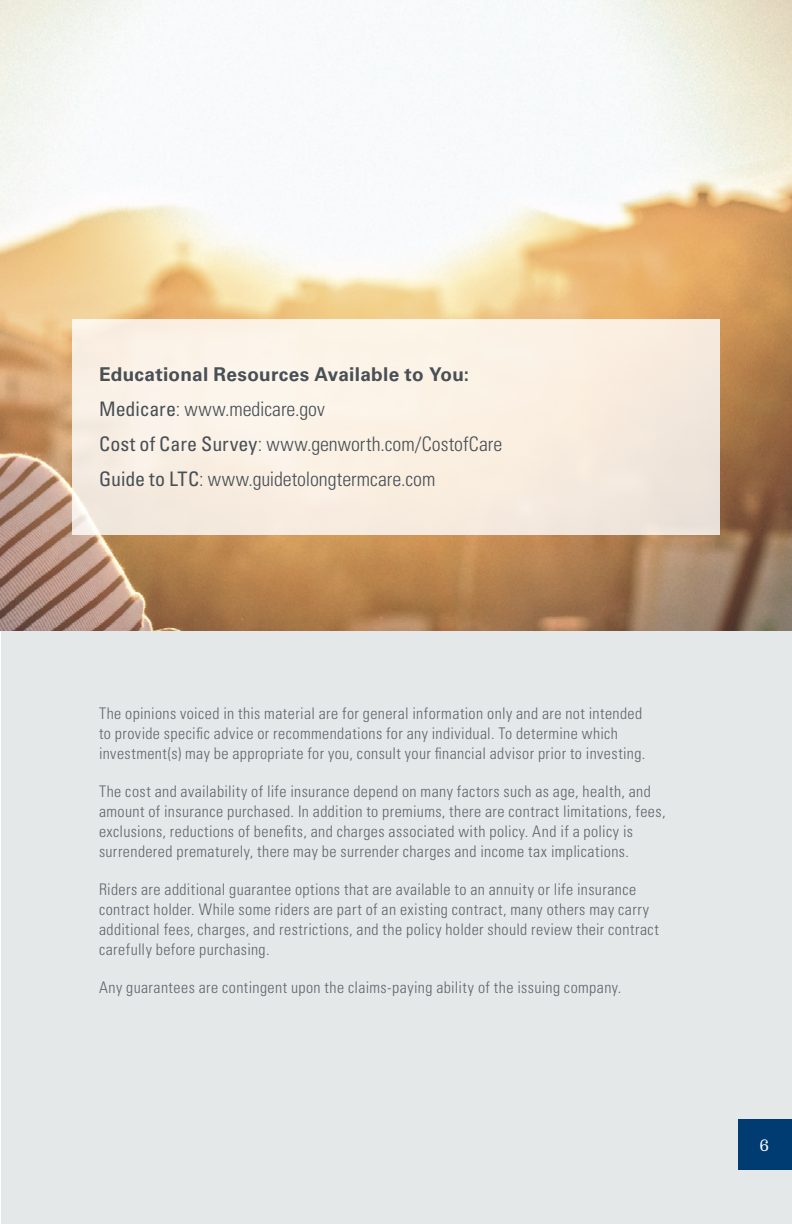
<style>
.page{position:relative;width:792px;height:1224px;background:#fff}
.page>*{position:absolute;margin:0;border:0;box-sizing:border-box;transform-origin:0 0}
.t1{font:300 condensed 20px/35px "Univers LT Std";color:#484f55}
.t2{font:700 19px "Univers LT Std";letter-spacing:.015em;color:#484f55}
.t3{font:300 condensed 16px/20px "Univers LT Std";letter-spacing:.025em;color:#62666b}
.t4{font:16px "Domine";color:#fff}
.s1{font-weight:400}
</style>
<div class="page">
<div style="left:1px;top:0;width:791px;height:1224px;background:#e5e8e9"></div>
<img style="left:0;top:0;width:792px;height:631px">
<div style="left:72px;top:319px;width:648px;height:216px;background:#faefe1"></div>
<div style="left:738px;top:1120px;width:54px;height:50px;background:#003b71"></div>
<p class="t2" style="left:99px;top:364px;width:372px">Educational Resources Available to You:</p>
<p class="t1" style="left:99px;top:392px;width:405px"><span class="s1">Medicare</span>: www.medicare.gov<br><span class="s1">Cost of Care Survey</span>: www.genworth.com/CostofCare<br><span class="s1">Guide to LTC</span>: www.guidetolongtermcare.com</p>
<p class="t3" style="left:99px;top:703px;width:548px">The opinions voiced in this material are for general information only and are not intended to provide specific advice or recommendations for any individual. To determine which investment(s) may be appropriate for you, consult your financial advisor prior to investing.</p>
<p class="t3" style="left:99px;top:781px;width:568px">The cost and availability of life insurance depend on many factors such as age, health, and amount of insurance purchased. In addition to premiums, there are contract limitations, fees, exclusions, reductions of benefits, and charges associated with policy. And if a policy is surrendered prematurely, there may be surrender charges and income tax implications.</p>
<p class="t3" style="left:99px;top:879px;width:561px">Riders are additional guarantee options that are available to an annuity or life insurance contract holder. While some riders are part of an existing contract, many others may carry additional fees, charges, and restrictions, and the policy holder should review their contract carefully before purchasing.</p>
<p class="t3" style="left:99px;top:977px;width:524px">Any guarantees are contingent upon the claims-paying ability of the issuing company.</p>
<p class="t4" style="left:759px;top:1137px;width:11px">6</p>
</div>
